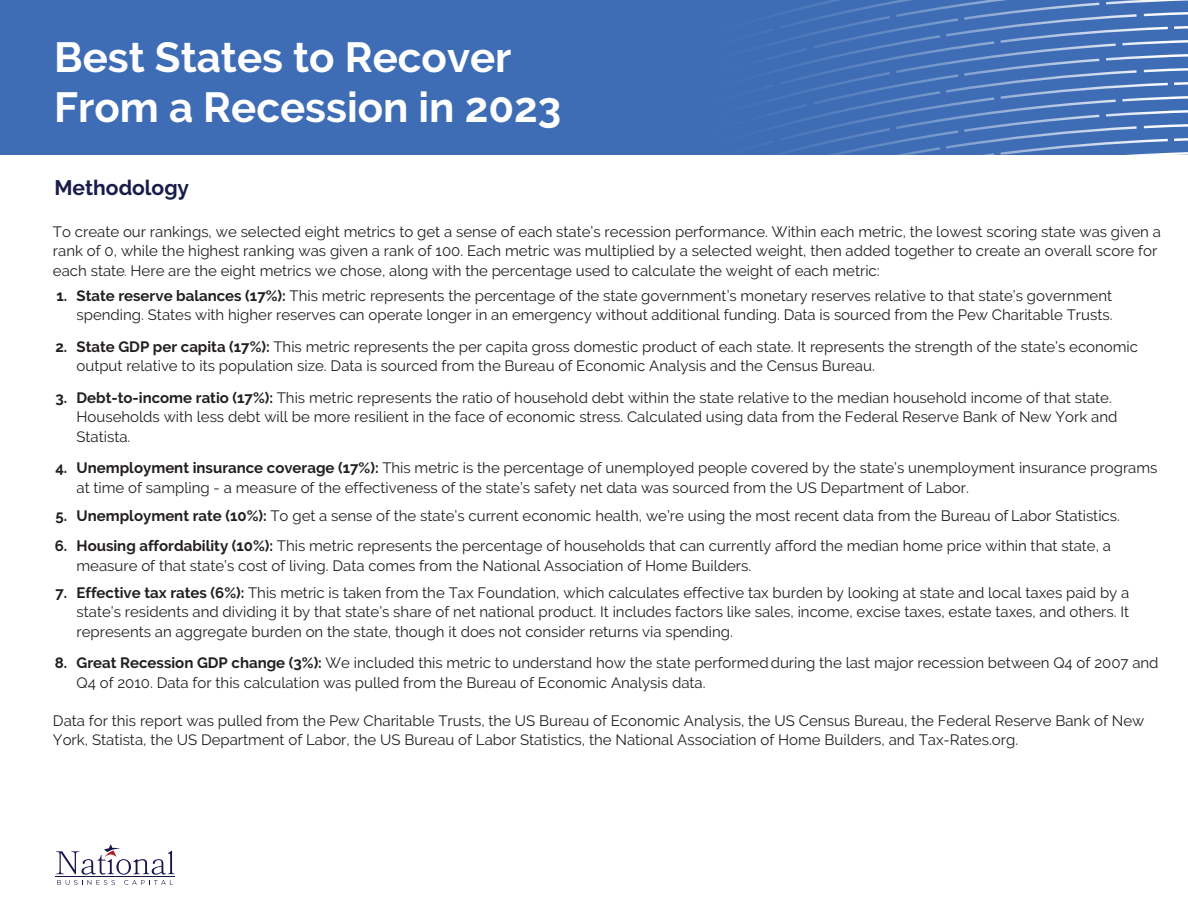
<style>
.page{position:relative;width:1188px;height:918px;background:#fff}
.page>*{position:absolute;margin:0;border:0;box-sizing:border-box;transform-origin:0 0}
.Head_1{font:700 42px/50.4px "Raleway";color:#fff}
.Sub_head_Med_blue{font:700 21px "Raleway";color:#171d4a}
.Sub_head_Med_blue-2{font:15px/19.5px "Raleway";color:#231f20}
.s1{font-weight:300}
.s2{font-weight:700}
</style>
<div class="page">
<svg style="left:56px;top:844px;width:118px;height:41px"></svg>
<hr style="left:55px;top:877px;width:120px;height:1px;background:#17164d">
<div style="left:0;top:0;width:1188px;height:154px;background:#3e6db5"></div>
<svg style="left:657px;top:0;width:531px;height:155px"></svg>
<p class="Head_1" style="left:54px;top:32px;width:509px">Best States to Recover<br>From a Recession in 2023</p>
<p class="Sub_head_Med_blue" style="left:54px;top:175px;width:136px">Methodology</p>
<p class="Sub_head_Med_blue-2" style="left:53px;top:222px;width:1110px">To create our rankings, we selected eight metrics to get a sense of each state’s recession performance. Within each metric, the lowest scoring state was given a rank of 0, while the highest ranking was given a rank of 100. Each metric was multiplied by a selected weight, then added together to create an overall score for each state<span class="s1">.</span> Here are the eight metrics we chose, along with the percentage used to calculate the weight of each metric:</p>
<p class="Sub_head_Med_blue-2" style="left:57px;top:285px;width:1058px;text-align:right"><span class="s2">1. State reserve balances (17%):</span> This metric represents the percentage of the state government’s monetary reserves relative to that state’s government spending. States with higher reserves can operate longer in an emergency without additional funding. Data is sourced from the Pew Charitable Trusts.</p>
<p class="Sub_head_Med_blue-2" style="left:77px;top:336px;width:1063px;text-indent:-21px"><span class="s2">2. State GDP per capita (17%):</span> This metric represents the per capita gross domestic product of each state. It represents the strength of the state’s economic output relative to its population size. Data is sourced from the Bureau of Economic Analysis and the Census Bureau.</p>
<p class="Sub_head_Med_blue-2" style="left:77px;top:387px;width:1042px;text-indent:-21px"><span class="s2">3. Debt-to-income ratio (17%):</span> This metric represents the ratio of household debt within the state relative to the median household income of that state.<br>Households with less debt will be more resilient in the face of economic stress. Calculated using data from the Federal Reserve Bank of New York and<br>Statista.</p>
<p class="Sub_head_Med_blue-2" style="left:77px;top:458px;width:1083px;text-indent:-21px"><span class="s2">4. Unemployment insurance coverage (17%):</span> This metric is the percentage of unemployed people covered by the state’s unemployment insurance programs at time of sampling - a measure of the effectiveness of the state’s safety net d. ata was sourced from the US Department of Labor.</p>
<p class="Sub_head_Med_blue-2" style="left:56px;top:506px;width:1066px"><span class="s2">5. Unemployment rate (10%):</span> To get a sense of the state’s current economic health, we’re using the most recent data from the Bureau of Labor Statistics.</p>
<p class="Sub_head_Med_blue-2" style="left:77px;top:536px;width:1036px;text-indent:-22px"><span class="s2">6. Housing affordability (10%):</span> This metric represents the percentage of households that can currently afford the median home price within that state, a measure of that state’s cost of living. Data comes from the National Association of Home Builders.</p>
<p class="Sub_head_Med_blue-2" style="left:77px;top:582px;width:1054px;text-align:justify;text-indent:-21px"><span class="s2">7. Effective tax rates (6%):</span> This metric is taken from the Tax Foundation, which calculates effective tax burden by looking at state and local taxes paid by a state’s residents and dividing it by that state’s share of net national product. It includes factors like sales, income, excise taxes, estate taxes, and others. It represents an aggregate burden on the state, though it does not consider returns via spending.</p>
<p class="Sub_head_Med_blue-2" style="left:77px;top:653px;width:1084px;text-indent:-22px"><span class="s2">8. Great Recession GDP change (3%):</span> We included this metric to understand how the state performed during the last major recession between Q4 of 2007 and<br>Q4 of 2010. Data for this calculation was pulled from the Bureau of Economic Analysis data.</p>
<p class="Sub_head_Med_blue-2" style="left:53px;top:711px;width:1093px">Data for this report was pulled from the Pew Charitable Trusts, the US Bureau of Economic Analysis, the US Census Bureau, the Federal Reserve Bank of New<br>York, Statista, the US Department of Labor, the US Bureau of Labor Statistics, the National Association of Home Builders, and Tax-Rates.org.</p>
</div>
